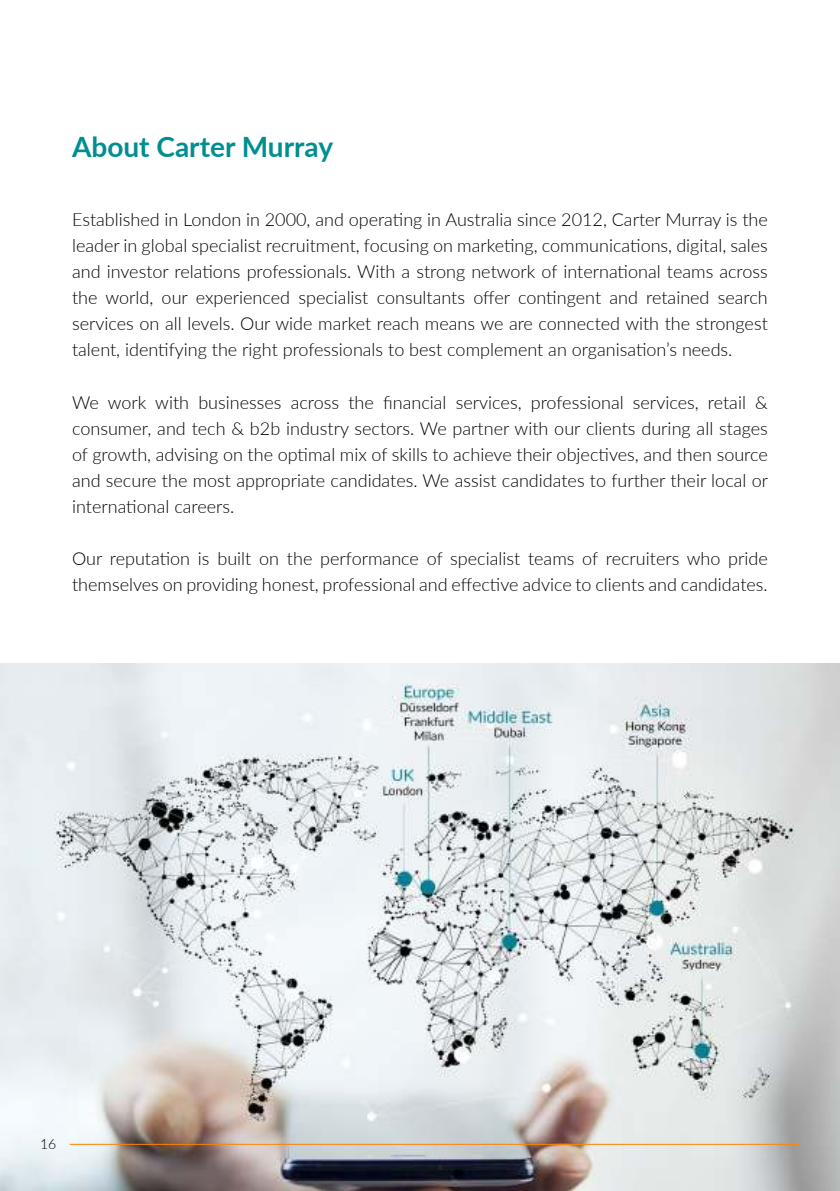
<style>
.page{position:relative;width:840px;height:1191px;background:#fff}
.page>*{position:absolute;margin:0;border:0;box-sizing:border-box;transform-origin:0 0}
.t1{font:700 28px "Lato";color:#008e91}
.t2{font:300 18px/26px "Lato";color:#000;text-align:justify}
.t3{font:300 14px "Lato";color:#000}
</style>
<div class="page">
<img style="left:0;top:663px;width:839px;height:528px">
<hr style="left:70px;top:1143px;width:729px;height:1px;background:#ff8400">
<h1 class="t1" style="left:72px;top:127px;width:262px">About Carter Murray</h1>
<p class="t2" style="left:72px;top:206px;width:697px">Established in London in 2000, and operating in Australia since 2012, Carter Murray is the leader in global specialist recruitment, focusing on marketing, communications, digital, sales and investor relations professionals. With a strong network of international teams across the world, our experienced specialist consultants offer contingent and retained search services on all levels. Our wide market reach means we are connected with the strongest talent, identifying the right professionals to best complement an organisation’s needs.</p>
<p class="t2" style="left:72px;top:388px;width:697px">We work with businesses across the financial services, professional services, retail &amp; consumer, and tech &amp; b2b industry sectors. We partner with our clients during all stages of growth, advising on the optimal mix of skills to achieve their objectives, and then source and secure the most appropriate candidates. We assist candidates to further their local or international careers.</p>
<p class="t2" style="left:72px;top:544px;width:697px">Our reputation is built on the performance of specialist teams of recruiters who pride themselves on providing honest, professional and effective advice to clients and candidates.</p>
<p class="t3" style="left:40px;top:1134px;width:18px">16</p>
</div>
